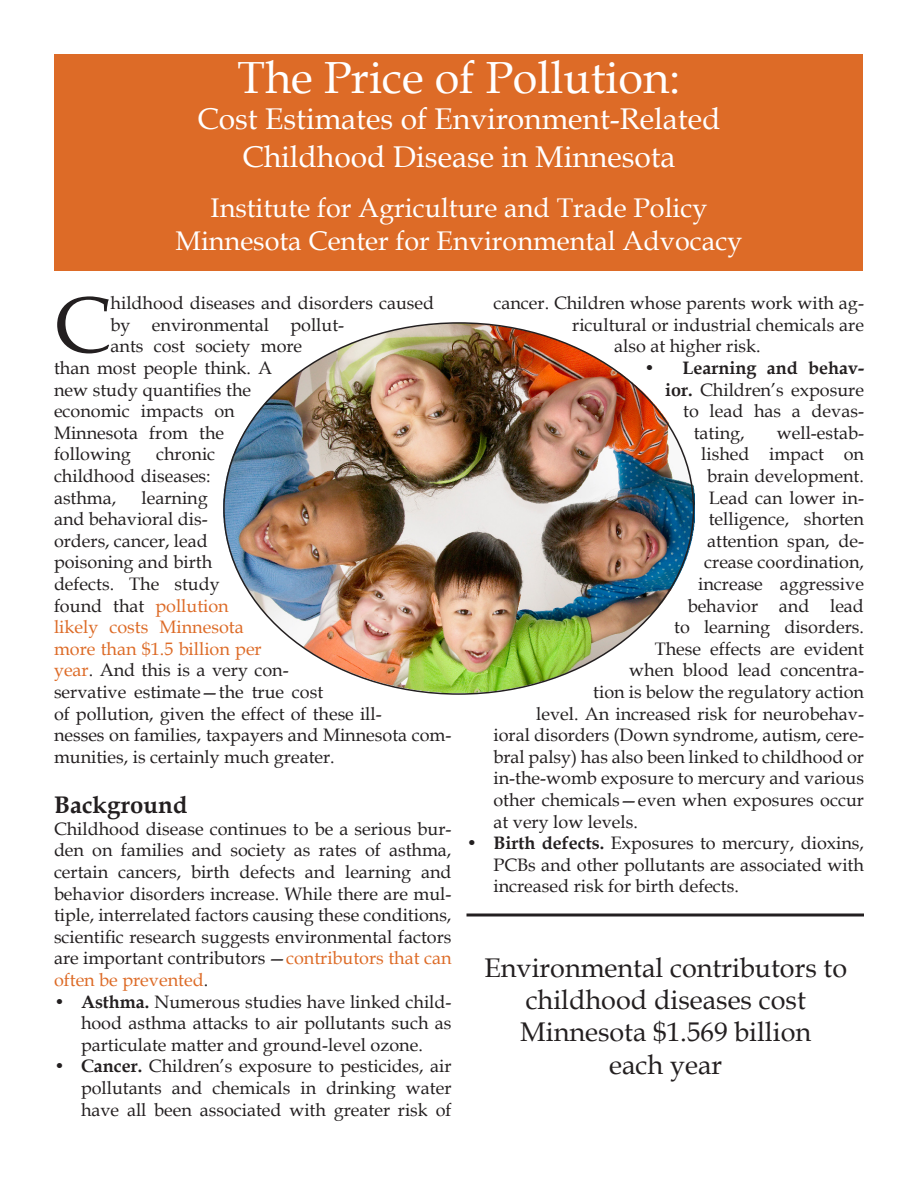
<style>
.page{position:relative;width:918px;height:1188px;background:#fff}
.page>*{position:absolute;margin:0;border:0;box-sizing:border-box;transform-origin:0 0}
.t1{font:79.8px "Book Antiqua";color:#231f20}
.t2{font:45px "Book Antiqua";color:#fff}
.t3{font:30px "Book Antiqua";color:#fff}
.t4{font:27px "Book Antiqua";color:#231f20}
.t5{font:27px "Book Antiqua";color:#fff}
.t6{font:700 24px "Book Antiqua";color:#231f20}
.t7{font:18px/21.6px "Book Antiqua";color:#231f20;text-align:justify}
.t8{font:700 18px "Book Antiqua";color:#231f20}
.s1{color:#dd6b27}
.s2{font-weight:700}
</style>
<div class="page">
<div style="left:55px;top:55px;width:808px;height:216px;background:#dd6b27"></div>
<hr style="left:466px;top:914px;width:398px;height:2px;background:#231f20">
<img style="left:224px;top:323px;width:470px;height:370px">
<p class="t2" style="left:237px;top:47px;width:445px">The Price of Pollution:</p>
<p class="t3" style="left:198px;top:98px;width:524px">Cost Estimates of Environment-Related</p>
<p class="t3" style="left:242px;top:136px;width:435px">Childhood Disease in Minnesota</p>
<p class="t5" style="left:211px;top:189px;width:498px">Institute for Agriculture and Trade Policy</p>
<p class="t5" style="left:176px;top:222px;width:568px">Minnesota Center for Environmental Advocacy</p>
<p class="t1" style="left:54px;top:270px;width:58px">C</p>
<p class="t7" style="left:111px;top:292px;width:325px">hildhood diseases and disorders caused</p>
<p class="t7" style="left:111px;top:314px;width:235px">by environmental pollut-</p>
<p class="t7" style="left:111px;top:335px;width:193px">ants cost society more</p>
<p class="t7" style="left:54px;top:357px;width:220px">than most people think. A</p>
<p class="t7" style="left:54px;top:378px;width:199px">new study quantifies the</p>
<p class="t7" style="left:54px;top:400px;width:182px">economic impacts on</p>
<p class="t7" style="left:54px;top:422px;width:172px">Minnesota from the</p>
<p class="t7" style="left:54px;top:443px;width:78px">following</p>
<p class="t7" style="left:54px;top:443px;width:163px;text-align:left;text-indent:102px">chronic childhood diseases: asthma,</p>
<p class="t7" style="left:54px;top:486px;width:399px;text-align:left;text-indent:88px">learning<br>and behavioral dis-<br>orders, cancer, lead<br>poisoning and birth<br>defects. The study<br>found that <span class="s1">pollution<br>likely costs Minnesota<br>more than $1.5 billion per<br>year</span>. And this is a very con-<br>servative estimate—the true cost<br>of pollution, given the effect of these ill-<br>nesses on families, taxpayers and Minnesota com&shy;munities, is certainly much greater.</p>
<p class="t6" style="left:54px;top:789px;width:135px">Background</p>
<p class="t7" style="left:54px;top:818px;width:399px">Childhood disease continues to be a serious bur&shy;den on families and society as rates of asthma, certain cancers, birth defects and learning and behavior disorders increase. While there are mul&shy;tiple, interrelated factors causing these conditions, scientific research suggests environmental factors are important contributors—<span class="s1">contributors that can often be prevented</span>.</p>
<p class="t7" style="left:81px;top:990px;width:372px;text-indent:-27px"><span class="s2">• Asthma.</span> Numerous studies have linked child&shy;hood asthma attacks to air pollutants such as particulate matter and ground-level ozone.</p>
<p class="t7" style="left:81px;top:1055px;width:372px;text-indent:-27px"><span class="s2">• Cancer.</span> Children’s exposure to pesticides, air pollutants and chemicals in drinking water have all been associated with greater risk of</p>
<p class="t7" style="left:494px;top:292px;width:372px">cancer. Children whose parents work with ag-</p>
<p class="t7" style="left:572px;top:314px;width:293px">ricultural or industrial chemicals are</p>
<p class="t7" style="left:614px;top:335px;width:148px">also at higher risk.</p>
<p class="t8" style="left:644px;top:356px;width:221px">• Learning and behav-</p>
<p class="t7" style="left:665px;top:378px;width:200px"><span class="s2">ior.</span> Children’s exposure</p>
<p class="t7" style="left:683px;top:400px;width:182px">to lead has a devas-</p>
<p class="t7" style="left:694px;top:422px;width:52px">tating,</p>
<p class="t7" style="left:777px;top:422px;width:89px">well-estab-</p>
<p class="t7" style="left:701px;top:443px;width:164px">lished impact on</p>
<p class="t7" style="left:707px;top:465px;width:158px">brain development.</p>
<p class="t7" style="left:709px;top:486px;width:157px">Lead can lower in-</p>
<p class="t7" style="left:709px;top:508px;width:157px">telligence, shorten</p>
<p class="t7" style="left:707px;top:530px;width:158px">attention span, de-</p>
<p class="t7" style="left:704px;top:551px;width:161px">crease coordination,</p>
<p class="t7" style="left:698px;top:573px;width:167px">increase aggressive</p>
<p class="t7" style="left:688px;top:594px;width:178px">behavior and lead</p>
<p class="t7" style="left:674px;top:616px;width:191px">to learning disorders.</p>
<p class="t7" style="left:655px;top:638px;width:211px">These effects are evident</p>
<p class="t7" style="left:629px;top:659px;width:236px">when blood lead concentra-</p>
<p class="t7" style="left:593px;top:681px;width:272px">tion is below the regulatory action</p>
<p class="t7" style="left:536px;top:702px;width:329px">level. An increased risk for neurobehav-</p>
<p class="t7" style="left:494px;top:724px;width:372px">ioral disorders (Down syndrome, autism, cere-</p>
<p class="t7" style="left:494px;top:746px;width:372px">bral palsy) has also been linked to childhood or</p>
<p class="t7" style="left:494px;top:767px;width:372px">in-the-womb exposure to mercury and various</p>
<p class="t7" style="left:494px;top:789px;width:372px">other chemicals—even when exposures occur</p>
<p class="t7" style="left:494px;top:810px;width:146px">at very low levels.</p>
<p class="t7" style="left:494px;top:832px;width:372px;text-indent:-27px"><span class="s2">• Birth defects.</span> Exposures to mercury, dioxins, PCBs and other pollutants are associated with increased risk for birth defects.</p>
<p class="t4" style="left:484px;top:949px;width:364px">Environmental contributors to</p>
<p class="t4" style="left:526px;top:981px;width:282px">childhood diseases cost</p>
<p class="t4" style="left:520px;top:1013px;width:292px">Minnesota $1.569 billion</p>
<p class="t4" style="left:609px;top:1046px;width:114px">each year</p>
</div>
